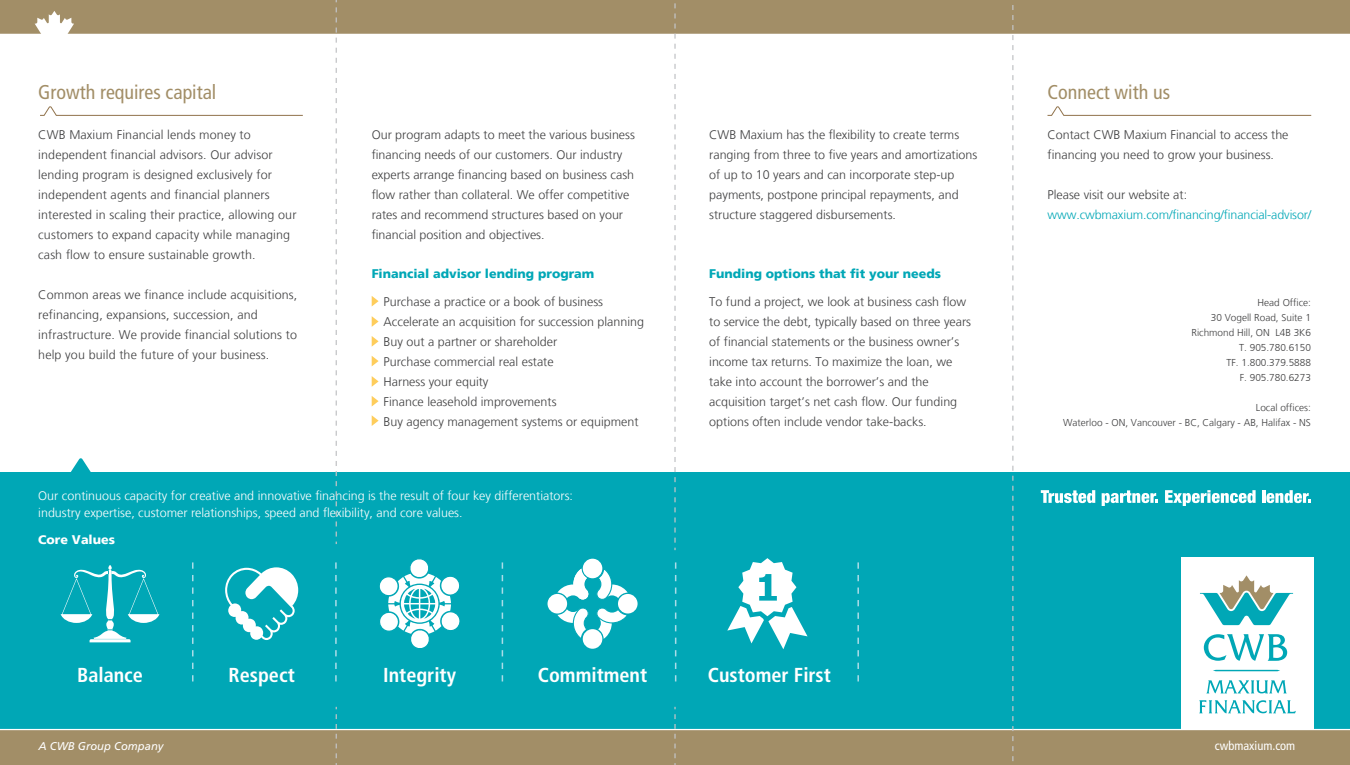
<style>
.page{position:relative;width:1350px;height:765px;background:#fff}
.page>*{position:absolute;margin:0;border:0;box-sizing:border-box;transform-origin:0 0}
.t1{font:700 condensed 20.25px "Frutiger LT Std";color:#fff}
.t2{font:condensed 20px "Frutiger LT";color:#a28e67}
.t3{font:300 12.5px/20px "Frutiger LT";color:#3e3e3f}
.t4{font:300 12.5px/17.5px "Frutiger LT";color:#fff}
.t5{font:900 12.5px "Frutiger LT";color:#00a7b6}
.t6{font:300 12.5px "Frutiger LT";letter-spacing:-.01em;color:#00a7b6}
.t7{font:condensed 12.5px "Frutiger LT";color:#fff}
.t8{font:900 12.5px "Frutiger LT";color:#fff}
.t9{font:italic 11.25px "Frutiger LT Std";color:#fff}
.t10{font:300 10px/15px "Frutiger LT";color:#3e3e3f;text-align:right}
</style>
<div class="page">
<div style="left:0;top:472px;width:1350px;height:261px;background:#00a7b6"></div>
<svg style="left:71px;top:458px;width:20px;height:14px"></svg>
<svg style="left:61px;top:565px;width:98px;height:77px"></svg>
<svg style="left:727px;top:558px;width:81px;height:91px"></svg>
<div style="left:583px;top:559px;width:19px;height:19px;background:#fff;border-radius:50%"></div>
<div style="left:618px;top:594px;width:20px;height:20px;background:#fff;border-radius:50%"></div>
<div style="left:583px;top:629px;width:19px;height:20px;background:#fff;border-radius:50%"></div>
<div style="left:548px;top:594px;width:19px;height:20px;background:#fff;border-radius:50%"></div>
<svg style="left:557px;top:566px;width:73px;height:74px"></svg>
<svg style="left:225px;top:567px;width:73px;height:73px"></svg>
<svg style="left:379px;top:559px;width:81px;height:89px"></svg>
<svg style="left:192px;top:562px;width:2px;height:7px"></svg>
<svg style="left:192px;top:575px;width:2px;height:6px"></svg>
<svg style="left:192px;top:588px;width:2px;height:6px"></svg>
<svg style="left:192px;top:600px;width:2px;height:6px"></svg>
<svg style="left:192px;top:613px;width:2px;height:6px"></svg>
<svg style="left:192px;top:625px;width:2px;height:6px"></svg>
<svg style="left:192px;top:638px;width:2px;height:6px"></svg>
<svg style="left:192px;top:650px;width:2px;height:6px"></svg>
<svg style="left:192px;top:663px;width:2px;height:6px"></svg>
<svg style="left:192px;top:675px;width:2px;height:6px"></svg>
<svg style="left:335px;top:562px;width:2px;height:7px"></svg>
<svg style="left:335px;top:575px;width:2px;height:6px"></svg>
<svg style="left:335px;top:588px;width:2px;height:6px"></svg>
<svg style="left:335px;top:600px;width:2px;height:6px"></svg>
<svg style="left:335px;top:613px;width:2px;height:6px"></svg>
<svg style="left:335px;top:625px;width:2px;height:6px"></svg>
<svg style="left:335px;top:638px;width:2px;height:6px"></svg>
<svg style="left:335px;top:650px;width:2px;height:6px"></svg>
<svg style="left:335px;top:663px;width:2px;height:6px"></svg>
<svg style="left:335px;top:675px;width:2px;height:6px"></svg>
<svg style="left:857px;top:562px;width:2px;height:7px"></svg>
<svg style="left:857px;top:575px;width:2px;height:6px"></svg>
<svg style="left:857px;top:588px;width:2px;height:6px"></svg>
<svg style="left:857px;top:600px;width:2px;height:6px"></svg>
<svg style="left:857px;top:613px;width:2px;height:6px"></svg>
<svg style="left:857px;top:625px;width:2px;height:6px"></svg>
<svg style="left:857px;top:638px;width:2px;height:6px"></svg>
<svg style="left:857px;top:650px;width:2px;height:6px"></svg>
<svg style="left:857px;top:663px;width:2px;height:6px"></svg>
<svg style="left:857px;top:675px;width:2px;height:6px"></svg>
<div style="left:1182px;top:557px;width:132px;height:175px;background:#fff"></div>
<svg style="left:1213px;top:670px;width:67px;height:1px"></svg>
<svg style="left:1204px;top:634px;width:83px;height:27px"></svg>
<svg style="left:1200px;top:575px;width:93px;height:50px"></svg>
<svg style="left:1199px;top:700px;width:97px;height:13px"></svg>
<svg style="left:1206px;top:680px;width:81px;height:13px"></svg>
<div style="left:0;top:730px;width:1350px;height:35px;background:#a28e67"></div>
<hr style="left:0;top:729px;width:1350px;height:1px;background:#fff">
<div style="left:0;top:0;width:1350px;height:34px;background:#a28e67"></div>
<svg style="left:35px;top:11px;width:39px;height:23px"></svg>
<svg style="left:372px;top:336px;width:7px;height:11px"></svg>
<svg style="left:372px;top:316px;width:7px;height:11px"></svg>
<svg style="left:372px;top:296px;width:7px;height:10px"></svg>
<svg style="left:372px;top:356px;width:7px;height:10px"></svg>
<svg style="left:372px;top:376px;width:7px;height:11px"></svg>
<svg style="left:372px;top:396px;width:7px;height:10px"></svg>
<svg style="left:372px;top:415px;width:7px;height:11px"></svg>
<svg style="left:1041px;top:490px;width:54px;height:13px"></svg>
<svg style="left:1102px;top:490px;width:56px;height:16px"></svg>
<svg style="left:1165px;top:490px;width:91px;height:16px"></svg>
<svg style="left:1262px;top:490px;width:49px;height:13px"></svg>
<svg style="left:40px;top:107px;width:263px;height:9px"></svg>
<svg style="left:1047px;top:106px;width:265px;height:10px"></svg>
<svg style="left:674px;top:3px;width:2px;height:547px"></svg>
<svg style="left:1012px;top:5px;width:1px;height:756px"></svg>
<svg style="left:674px;top:707px;width:2px;height:58px"></svg>
<svg style="left:336px;top:0;width:1px;height:544px"></svg>
<svg style="left:336px;top:707px;width:1px;height:58px"></svg>
<h2 class="t2" style="left:38px;top:80px;width:180px">Growth requires capital</h2>
<h2 class="t2" style="left:1048px;top:80px;width:124px">Connect with us</h2>
<p class="t3" style="left:38px;top:125px;width:260px">CWB Maxium Financial lends money to independent financial advisors. Our advisor lending program is designed exclusively for independent agents and financial planners interested in scaling their practice, allowing our customers to expand capacity while managing cash flow to ensure sustainable growth.</p>
<p class="t3" style="left:38px;top:285px;width:261px">Common areas we finance include acquisitions, refinancing, expansions, succession, and infrastructure. We provide financial solutions to help you build the future of your business.</p>
<p class="t3" style="left:372px;top:125px;width:265px">Our program adapts to meet the various business financing needs of our customers. Our industry experts arrange financing based on business cash flow rather than collateral. We offer competitive rates and recommend structures based on your financial position and objectives.</p>
<p class="t5" style="left:372px;top:266px;width:224px">Financial advisor lending program</p>
<p class="t3" style="left:384px;top:292px;width:262px">Purchase a practice or a book of business Accelerate an acquisition for succession planning Buy out a partner or shareholder<br>Purchase commercial real estate<br>Harness your equity<br>Finance leasehold improvements<br>Buy agency management systems or equipment</p>
<p class="t4" style="left:38px;top:487px;width:536px">Our continuous capacity for creative and innovative financing is the result of four key differentiators: industry expertise, customer relationships, speed and flexibility, and core values.</p>
<p class="t8" style="left:38px;top:532px;width:78px">Core Values</p>
<p class="t3" style="left:709px;top:125px;width:270px">CWB Maxium has the flexibility to create terms ranging from three to five years and amortizations of up to 10 years and can incorporate step-up payments, postpone principal repayments, and structure staggered disbursements.</p>
<p class="t5" style="left:709px;top:266px;width:233px">Funding options that fit your needs</p>
<p class="t3" style="left:709px;top:292px;width:263px">To fund a project, we look at business cash flow to service the debt, typically based on three years of financial statements or the business owner’s income tax returns. To maximize the loan, we take into account the borrower’s and the acquisition target’s net cash flow. Our funding options often include vendor take-backs.</p>
<h1 class="t1" style="left:77px;top:663px;width:67px">Balance</h1>
<h1 class="t1" style="left:229px;top:663px;width:68px">Respect</h1>
<h1 class="t1" style="left:383px;top:663px;width:75px">Integrity</h1>
<h1 class="t1" style="left:538px;top:663px;width:111px">Commitment</h1>
<h1 class="t1" style="left:708px;top:663px;width:124px">Customer First</h1>
<p class="t3" style="left:1048px;top:125px;width:242px">Contact CWB Maxium Financial to access the financing you need to grow your business.</p>
<p class="t3" style="left:1048px;top:185px;width:141px">Please visit our website at:</p>
<p class="t6" style="left:1048px;top:207px;width:265px">www.cwbmaxium.com/financing/financial-advisor/</p>
<p class="t10" style="left:1192px;top:295px;width:121px">Head Office:<br>30 Vogell Road, Suite 1<br>Richmond Hill, ON L4B 3K6<br>T. 905.780.6150<br>TF. 1.800.379.5888<br>F. 905.780.6273</p>
<p class="t10" style="left:1063px;top:400px;width:249px">Local offices:<br>Waterloo - ON, Vancouver - BC, Calgary - AB, Halifax - NS</p>
<p class="t9" style="left:39px;top:740px;width:126px">A CWB Group Company</p>
<p class="t7" style="left:1215px;top:738px;width:82px">cwbmaxium.com</p>
</div>
